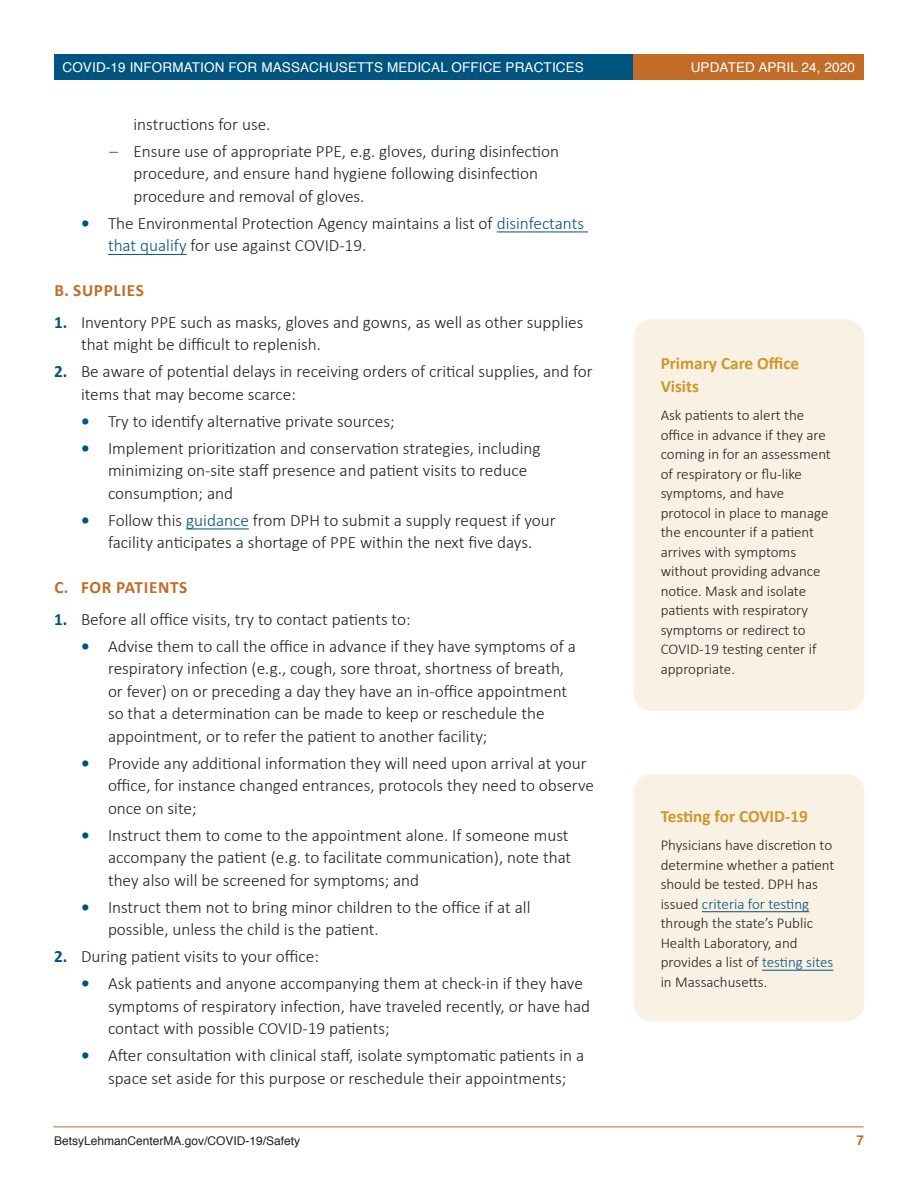
<style>
.page{position:relative;width:918px;height:1188px;background:#fff}
.page>*{position:absolute;margin:0;border:0;box-sizing:border-box;transform-origin:0 0}
.t1{font:300 17.25px/22.5px "Calibri";color:#231f20}
.Gold_title{font:700 17.25px/22.5px "Calibri";color:#cd972b}
.t2{font:700 17.25px "Calibri";letter-spacing:.04em;color:#c26c28}
.Sidebar_text{font:300 15px/19.5px "Calibri";color:#231f20}
.t3{font:13.5px "Helvetica";letter-spacing:.01em;color:#fff}
.t4{font:700 13.5px "Helvetica";color:#c26c28}
.t5{font:12px "Helvetica";color:#231f20}
.s1{color:#005480}
.s2{font-weight:700;color:#005480}
</style>
<div class="page">
<div style="left:54px;top:54px;width:589px;height:26px;background:#005480"></div>
<div style="left:633px;top:54px;width:231px;height:26px;background:#c26c28"></div>
<hr style="left:54px;top:1126px;width:810px;height:1px;background:#c26c28">
<hr style="left:497px;top:232px;width:91px;height:1px;background:#005480">
<hr style="left:108px;top:254px;width:79px;height:1px;background:#005480">
<hr style="left:186px;top:529px;width:63px;height:1px;background:#005480">
<div style="left:634px;top:320px;width:230px;height:391px;background:#f9f1e3;border-radius:18px"></div>
<div style="left:634px;top:774px;width:230px;height:248px;background:#f9f1e3;border-radius:18px"></div>
<hr style="left:702px;top:911px;width:107px;height:1px;background:#005480">
<hr style="left:762px;top:970px;width:71px;height:1px;background:#005480">
<p class="t3" style="left:62px;top:57px;width:523px">COVID-19 INFORMATION FOR MASSACHUSETTS MEDICAL OFFICE PRACTICES</p>
<p class="t3" style="left:691px;top:57px;width:166px">UPDATED APRIL 24, 2020</p>
<p class="t1" style="left:134px;top:113px;width:138px">instructions for use.</p>
<p class="t1" style="left:134px;top:140px;width:427px;text-indent:-24px"><span class="s1">–</span> Ensure use of appropriate PPE, e.g. gloves, during disinfection procedure, and ensure hand hygiene following disinfection procedure and removal of gloves.</p>
<p class="t1" style="left:108px;top:212px;width:478px;text-indent:-27px"><span class="s2">•</span> The Environmental Protection Agency maintains a list of <span class="s1">disinfectants that qualify</span> for use against COVID-19.</p>
<h3 class="t2" style="left:54px;top:279px;width:91px">B. SUPPLIES</h3>
<p class="t1" style="left:81px;top:311px;width:504px;text-indent:-27px"><span class="s2">1.</span> Inventory PPE such as masks, gloves and gowns, as well as other supplies that might be difficult to replenish.</p>
<p class="t1" style="left:81px;top:360px;width:513px;text-indent:-27px"><span class="s2">2.</span> Be aware of potential delays in receiving orders of critical supplies, and for items that may become scarce:</p>
<p class="t1" style="left:81px;top:410px;width:315px"><span class="s2">•</span> Try to identify alternative private sources;</p>
<p class="t1" style="left:108px;top:437px;width:434px;text-indent:-27px"><span class="s2">•</span> Implement prioritization and conservation strategies, including minimizing on-site staff presence and patient visits to reduce consumption; and</p>
<p class="t1" style="left:81px;top:509px;width:476px;text-align:center"><span class="s2">•</span> Follow this <span class="s1">guidance</span> from DPH to submit a supply request if your facility anticipates a shortage of PPE within the next five days.</p>
<h3 class="t2" style="left:54px;top:576px;width:135px">C. FOR PATIENTS</h3>
<p class="t1" style="left:54px;top:608px;width:358px"><span class="s2">1.</span> Before all office visits, try to contact patients to:</p>
<p class="t1" style="left:108px;top:635px;width:469px;text-indent:-27px"><span class="s2">•</span> Advise them to call the office in advance if they have symptoms of a respiratory infection (e.g., cough, sore throat, shortness of breath, or fever) on or preceding a day they have an in-office appointment so that a determination can be made to keep or reschedule the appointment, or to refer the patient to another facility;</p>
<p class="t1" style="left:108px;top:752px;width:487px;text-indent:-27px"><span class="s2">•</span> Provide any additional information they will need upon arrival at your office, for instance changed entrances, protocols they need to observe once on site;</p>
<p class="t1" style="left:108px;top:824px;width:465px;text-indent:-27px"><span class="s2">•</span> Instruct them to come to the appointment alone. If someone must accompany the patient (e.g. to facilitate communication), note that they also will be screened for symptoms; and</p>
<p class="t1" style="left:108px;top:896px;width:424px;text-indent:-27px"><span class="s2">•</span> Instruct them not to bring minor children to the office if at all possible, unless the child is the patient.</p>
<p class="t1" style="left:54px;top:945px;width:267px"><span class="s2">2.</span> During patient visits to your office:</p>
<p class="t1" style="left:108px;top:972px;width:484px;text-indent:-27px"><span class="s2">•</span> Ask patients and anyone accompanying them at check-in if they have symptoms of respiratory infection, have traveled recently, or have had contact with possible COVID-19 patients;</p>
<p class="t1" style="left:81px;top:1044px;width:505px;text-align:center"><span class="s2">•</span> After consultation with clinical staff, isolate symptomatic patients in a space set aside for this purpose or reschedule their appointments;</p>
<p class="Gold_title" style="left:661px;top:352px;width:140px">Primary Care Office<br>Visits</p>
<p class="Sidebar_text" style="left:661px;top:406px;width:172px">Ask patients to alert the office in advance if they are coming in for an assessment of respiratory or flu-like symptoms, and have protocol in place to manage the encounter if a patient arrives with symptoms without providing advance notice. Mask and isolate patients with respiratory symptoms or redirect to<br>COVID-19 testing center if appropriate.</p>
<p class="Gold_title" style="left:661px;top:804px;width:149px">Testing for COVID-19</p>
<p class="Sidebar_text" style="left:661px;top:835px;width:175px">Physicians have discretion to determine whether a patient should be tested. DPH has issued <span class="s1">criteria for testing </span>through the state’s Public<br>Health Laboratory, and provides a list of <span class="s1">testing sites </span>in Massachusetts.</p>
<p class="t5" style="left:54px;top:1132px;width:248px">BetsyLehmanCenterMA.gov/COVID-19/Safety</p>
<p class="t4" style="left:856px;top:1130px;width:9px">7</p>
</div>
